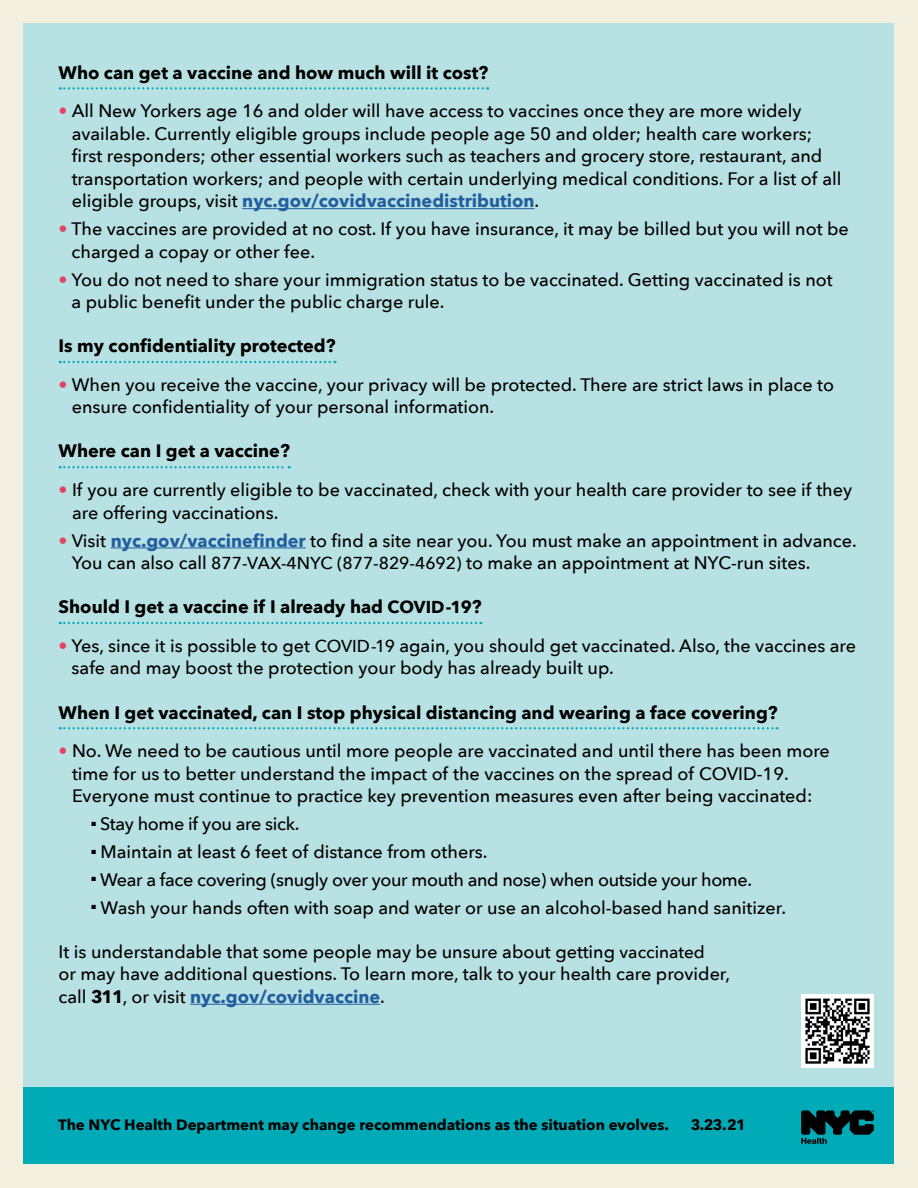
<style>
.page{position:relative;width:918px;height:1188px;background:#fff}
.page>*{position:absolute;margin:0;border:0;box-sizing:border-box;transform-origin:0 0}
.t1{font:500 18px/22.5px "Avenir Next";color:#000}
.t2{font:700 18px "Avenir Next";color:#000}
.t3{font:500 18px "Avenir Next";letter-spacing:-.02em;color:#000}
.t4{font:700 15px "Avenir Next";color:#000}
.s1{color:#e44362}
.s2{font-weight:700;color:#215e9e}
.s3{font-size:17.25px}
.s4{font-weight:700}
</style>
<div class="page">
<div style="left:1px;top:1px;width:917px;height:1187px;background:#f3f0df"></div>
<div style="left:24px;top:24px;width:870px;height:1140px;background:#b8e1e4"></div>
<div style="left:24px;top:1088px;width:870px;height:76px;background:#00aab7"></div>
<svg style="left:60px;top:87px;width:428px;height:2px"></svg>
<hr style="left:242px;top:208px;width:293px;height:1px;background:#215e9e">
<svg style="left:60px;top:361px;width:276px;height:2px"></svg>
<svg style="left:60px;top:466px;width:230px;height:2px"></svg>
<hr style="left:111px;top:547px;width:195px;height:1px;background:#215e9e">
<svg style="left:60px;top:622px;width:421px;height:2px"></svg>
<svg style="left:60px;top:727px;width:718px;height:2px"></svg>
<hr style="left:190px;top:1004px;width:190px;height:1px;background:#215e9e">
<svg style="left:801px;top:1110px;width:73px;height:34px"></svg>
<img style="left:801px;top:995px;width:73px;height:72px">
<p class="t2" style="left:59px;top:57px;width:431px">Who can get a vaccine and how much will it cost?</p>
<p class="t1" style="left:72px;top:99px;width:771px;text-indent:-13px"><span class="s1">•</span> All New Yorkers age 16 and older will have access to vaccines once they are more widely available. Currently eligible groups include people age 50 and older; health care workers; first responders; other essential workers such as teachers and grocery store, restaurant, and transportation workers; and people with certain underlying medical conditions. For a list of all eligible groups, visit <span class="s2">nyc.gov/covidvaccinedistribution</span>.</p>
<p class="t1" style="left:72px;top:217px;width:779px;text-indent:-13px"><span class="s1">•</span> The vaccines are provided at no cost. If you have insurance, it may be billed but you will not be charged a copay or other fee.</p>
<p class="t1" style="left:72px;top:267px;width:763px;text-indent:-13px"><span class="s1">•</span> You do not need to share your immigration status to be vaccinated. Getting vaccinated is not a public benefit under the public charge rule.</p>
<p class="t2" style="left:59px;top:330px;width:279px">Is my confidentiality protected?</p>
<p class="t1" style="left:72px;top:373px;width:764px;text-indent:-13px"><span class="s1">•</span> When you receive the vaccine, your privacy will be protected. There are strict laws in place to ensure confidentiality of your personal information.</p>
<p class="t2" style="left:59px;top:436px;width:233px">Where can I get a vaccine?</p>
<p class="t1" style="left:72px;top:478px;width:782px;text-indent:-14px"><span class="s1">•</span> If you are currently eligible to be vaccinated, check with your health care provider to see if they are offering vaccinations.</p>
<p class="t1" style="left:72px;top:528px;width:787px;text-indent:-13px"><span class="s1">•</span> Visit <span class="s2">nyc.gov/vaccinefinder</span> to find a site near you. You must make an appointment in advance.<br>You can also call <span class="s3">877-VAX-4NYC (877-829-4692)</span> to make an appointment at NYC-run sites.</p>
<p class="t2" style="left:59px;top:591px;width:425px">Should I get a vaccine if I already had <span class="s3">COVID-19</span>?</p>
<p class="t1" style="left:72px;top:634px;width:786px;text-indent:-13px"><span class="s1">•</span> Yes, since it is possible to get <span class="s3">COVID-19</span> again, you should get vaccinated. Also, the vaccines are safe and may boost the protection your body has already built up.</p>
<p class="t2" style="left:59px;top:697px;width:721px">When I get vaccinated, can I stop physical distancing and wearing a face covering?</p>
<p class="t1" style="left:72px;top:739px;width:759px;text-indent:-14px"><span class="s1">•</span> No. We need to be cautious until more people are vaccinated and until there has been more time for us to better understand the impact of the vaccines on the spread of COVID-19.<br>Everyone must continue to practice key prevention measures even after being vaccinated:</p>
<p class="t3" style="left:92px;top:809px;width:209px">■ Stay home if you are sick.</p>
<p class="t1" style="left:92px;top:840px;width:397px">■ Maintain at least 6 feet of distance from others.</p>
<p class="t3" style="left:92px;top:864px;width:662px">■ Wear a face covering (snugly over your mouth and nose) when outside your home.</p>
<p class="t1" style="left:92px;top:896px;width:696px">■ Wash your hands often with soap and water or use an alcohol-based hand sanitizer.</p>
<p class="t1" style="left:59px;top:940px;width:673px">It is understandable that some people may be unsure about getting <span class="s3">vaccinated<br></span>or may have additional questions. To learn more, talk to your health care provider, call <span class="s4">311</span>, or visit <span class="s2">nyc.gov/covidvaccine</span>.</p>
<p class="t4" style="left:58px;top:1112px;width:612px">The NYC Health Department may change recommendations as the situation evolves.</p>
<p class="t4" style="left:691px;top:1112px;width:57px">3.23.21</p>
</div>
